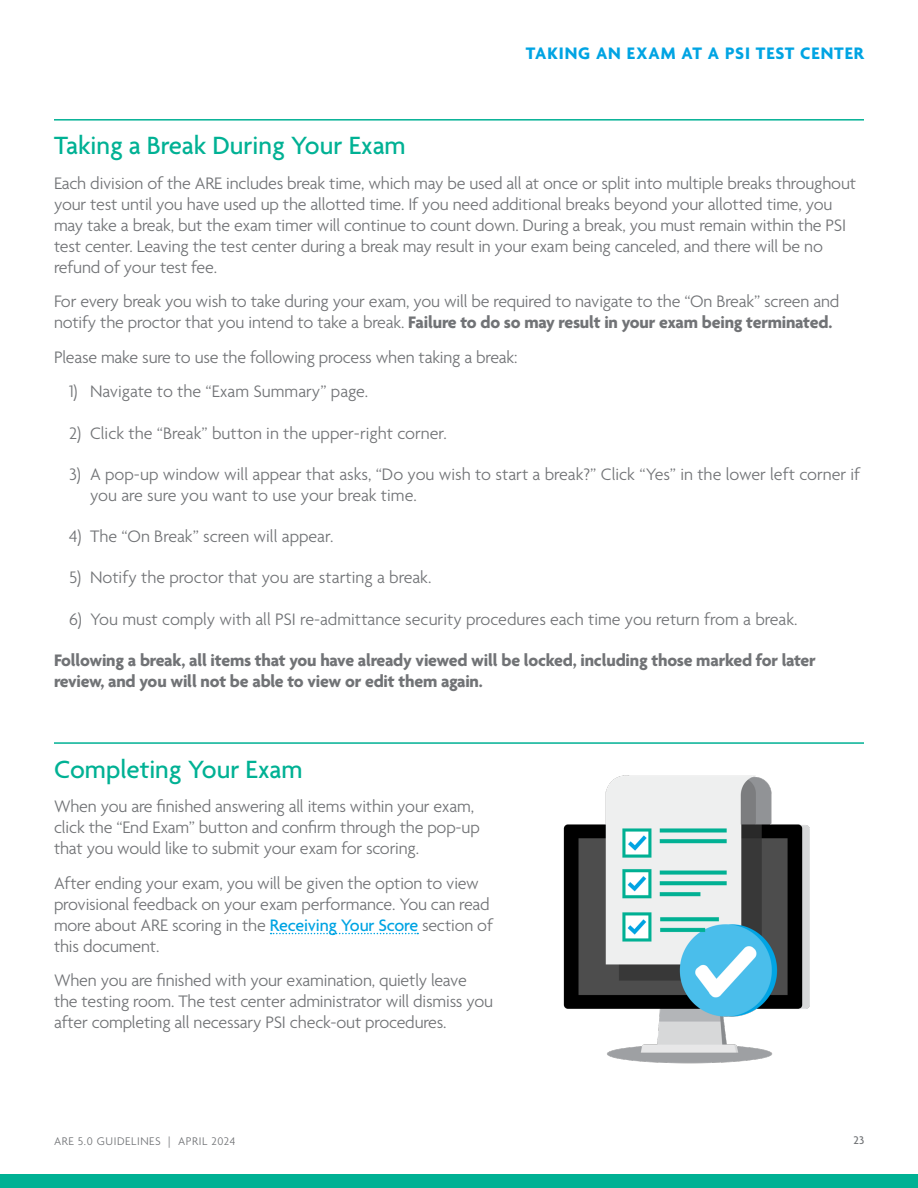
<style>
.page{position:relative;width:918px;height:1188px;background:#fff}
.page>*{position:absolute;margin:0;border:0;box-sizing:border-box;transform-origin:0 0}
.H2-Rule{font:500 27px "Agenda";color:#00b194}
.P1_Body{font:300 18px/21px "Agenda";letter-spacing:-.01em;color:#717376}
.P1_Body-2{font:700 18px/21px "Agenda";letter-spacing:-.01em;color:#717376}
.t1{font:700 18px "Agenda";letter-spacing:.05em;color:#00a4e3}
.t2{font:300 12px "Agenda";letter-spacing:.05em;color:#717376}
.t3{font:500 12px "Agenda";color:#717376}
.s1{font-weight:700}
.s2{font-weight:500;color:#00a4e3}
</style>
<div class="page">
<div style="left:0;top:1174px;width:918px;height:14px;background:#00b194"></div>
<hr style="left:54px;top:119px;width:810px;height:2px;background:#00b194">
<hr style="left:54px;top:742px;width:810px;height:2px;background:#00b194">
<svg style="left:271px;top:933px;width:147px;height:1px"></svg>
<img style="left:563px;top:775px;width:247px;height:289px">
<p class="t1" style="left:526px;top:44px;width:340px">TAKING AN EXAM AT A PSI TEST CENTER</p>
<h2 class="H2-Rule" style="left:54px;top:131px;width:353px">Taking a Break During Your Exam</h2>
<p class="P1_Body" style="left:54px;top:174px;width:804px">Each division of the ARE includes break time, which may be used all at once or split into multiple breaks throughout your test until you have used up the allotted time. If you need additional breaks beyond your allotted time, you may take a break, but the exam timer will continue to count down. During a break, you must remain within the PSI test center. Leaving the test center during a break may result in your exam being canceled, and there will be no refund of your test fee.</p>
<p class="P1_Body" style="left:54px;top:292px;width:787px">For every break you wish to take during your exam, you will be required to navigate to the “On Break” screen and notify the proctor that you intend to take a break. <span class="s1">Failure to do so may result in your exam being terminated.</span></p>
<p class="P1_Body" style="left:54px;top:348px;width:465px">Please make sure to use the following process when taking a break:</p>
<p class="P1_Body" style="left:69px;top:382px;width:301px">1) Navigate to the “Exam Summary” page.</p>
<p class="P1_Body" style="left:69px;top:423px;width:379px">2) Click the “Break” button in the upper-right corner.</p>
<p class="P1_Body" style="left:90px;top:465px;width:772px;text-indent:-21px">3) A pop-up window will appear that asks, “Do you wish to start a break?” Click “Yes” in the lower left corner if you are sure you want to use your break time.</p>
<p class="P1_Body" style="left:69px;top:527px;width:266px">4) The “On Break” screen will appear.</p>
<p class="P1_Body" style="left:69px;top:568px;width:364px">5) Notify the proctor that you are starting a break.</p>
<p class="P1_Body" style="left:69px;top:609px;width:730px">6) You must comply with all PSI re-admittance security procedures each time you return from a break.</p>
<p class="P1_Body-2" style="left:54px;top:651px;width:763px">Following a break, all items that you have already viewed will be locked, including those marked for later review, and you will not be able to view or edit them again.</p>
<h2 class="H2-Rule" style="left:54px;top:754px;width:250px">Completing Your Exam</h2>
<p class="P1_Body" style="left:54px;top:797px;width:427px">When you are finished answering all items within your exam, click the “End Exam” button and confirm through the pop-up that you would like to submit your exam for scoring.</p>
<p class="P1_Body" style="left:54px;top:873px;width:441px">After ending your exam, you will be given the option to view provisional feedback on your exam performance. You can read more about ARE scoring in the <span class="s2">Receiving Your Score</span> section of this document.</p>
<p class="P1_Body" style="left:54px;top:971px;width:441px">When you are finished with your examination, quietly leave the testing room. The test center administrator will dismiss you after completing all necessary PSI check-out procedures.</p>
<p class="t2" style="left:54px;top:1134px;width:183px">ARE 5.0 GUIDELINES | APRIL 2024</p>
<p class="t3" style="left:854px;top:1133px;width:12px">23</p>
</div>
